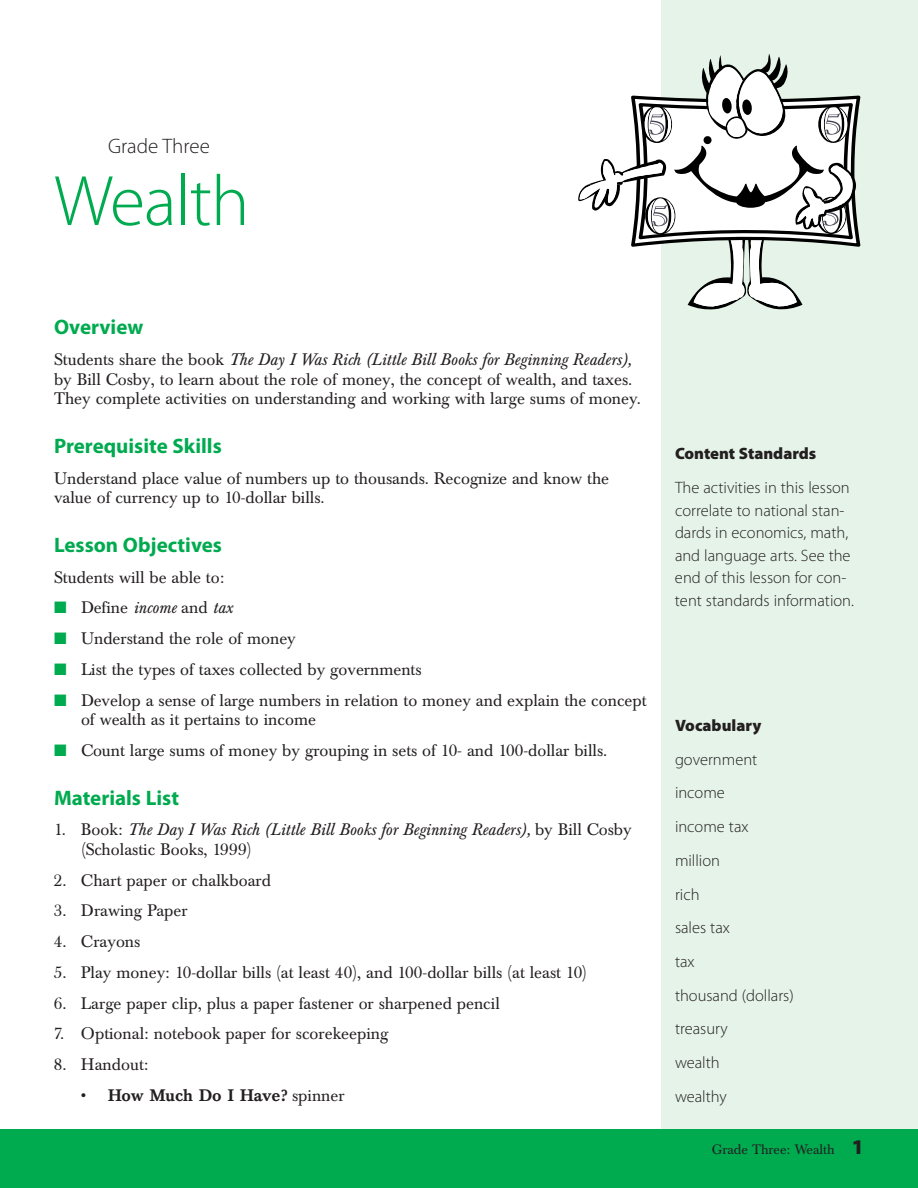
<style>
.page{position:relative;width:918px;height:1188px;background:#fff}
.page>*{position:absolute;margin:0;border:0;box-sizing:border-box;transform-origin:0 0}
.t1{font:300 72px "Myriad Pro";letter-spacing:-.015em;color:#00aa4f}
.t2{font:700 21px "Myriad Pro";color:#00aa4f}
.t3{font:300 21px "Myriad Pro";color:#231f20}
.t4{font:16.5px/19.5px "Baskerville BE";color:#231f20}
.t5{font:300 16.5px/33.8px "Myriad Pro";color:#231f20}
.t6{font:italic 16.5px/19.5px "Baskerville BE";color:#231f20}
.t7{font:900 16.5px "Myriad Pro";color:#231f20}
.t8{font:500 16.5px "Baskerville BE";letter-spacing:-.02em;color:#231f20}
.t9{font:13.5px "Baskerville BE";color:#231f20}
.s1{font-style:italic}
.s2{color:#00aa4f}
.s3{font-style:normal}
.s4{font-weight:400}
.s5{font-family:"Myriad Pro";font-weight:900;font-size:21px}
</style>
<div class="page">
<div style="left:662px;top:0;width:256px;height:1188px;background:#e5f3e8"></div>
<div style="left:0;top:1130px;width:918px;height:58px;background:#00aa4f"></div>
<svg style="left:578px;top:54px;width:283px;height:256px"></svg>
<p class="t3" style="left:108px;top:138px;width:103px">Grade Three</p>
<h1 class="t1" style="left:54px;top:174px;width:197px">Wealth</h1>
<p class="t2" style="left:54px;top:320px;width:91px">Overview</p>
<p class="t4" style="left:54px;top:352px;width:588px">Students share the book <span class="s1">The Day I Was Rich (Little Bill Books for Beginning Readers), </span>by Bill Cosby, to learn about the role of money, the concept of wealth, and taxes.<br>They complete activities on understanding and working with large sums of money.</p>
<p class="t2" style="left:54px;top:438px;width:169px">Prerequisite Skills</p>
<p class="t4" style="left:54px;top:470px;width:557px">Understand place value of numbers up to thousands. Recognize and know the value of currency up to 10-dollar bills.</p>
<p class="t2" style="left:54px;top:537px;width:170px">Lesson Objectives</p>
<p class="t4" style="left:54px;top:569px;width:172px">Students will be able to:</p>
<p class="t4" style="left:54px;top:600px;width:180px"><span class="s2">■</span> Define <span class="s1">income</span> and <span class="s1">tax</span></p>
<p class="t4" style="left:54px;top:631px;width:243px"><span class="s2">■</span> Understand the role of money</p>
<p class="t4" style="left:54px;top:661px;width:369px"><span class="s2">■</span> List the types of taxes collected by governments</p>
<p class="t4" style="left:81px;top:692px;width:567px;text-indent:-27px"><span class="s2">■</span> Develop a sense of large numbers in relation to money and explain the concept of wealth as it pertains to income</p>
<p class="t4" style="left:54px;top:742px;width:555px"><span class="s2">■</span> Count large sums of money by grouping in sets of 10- and 100-dollar bills.</p>
<p class="t2" style="left:54px;top:790px;width:127px">Materials List</p>
<p class="t6" style="left:81px;top:822px;width:552px;text-indent:-27px"><span class="s3">1. Book:</span> The Day I Was Rich (Little Bill Books for Beginning Readers), <span class="s3">by Bill Cosby (Scholastic Books, 1999)</span></p>
<p class="t4" style="left:54px;top:872px;width:219px">2. Chart paper or chalkboard</p>
<p class="t4" style="left:54px;top:903px;width:135px">3. Drawing Paper</p>
<p class="t4" style="left:54px;top:934px;width:88px">4. Crayons</p>
<p class="t4" style="left:54px;top:964px;width:535px">5. Play money: 10-dollar bills (at least 40), and 100-dollar bills (at least 10)</p>
<p class="t4" style="left:54px;top:995px;width:447px">6. Large paper clip, plus a paper fastener or sharpened pencil</p>
<p class="t4" style="left:54px;top:1026px;width:336px">7. Optional: notebook paper for scorekeeping</p>
<p class="t4" style="left:54px;top:1056px;width:96px">8. Handout:</p>
<p class="t8" style="left:81px;top:1089px;width:265px"><span class="s4">•</span> How Much Do I Have? <span class="s4">spinner</span></p>
<p class="t7" style="left:675px;top:448px;width:143px">Content Standards</p>
<p class="t5" style="left:675px;top:478px;width:180px;line-height:22.5px">The activities in this lesson correlate to national stan&shy;dards in economics, math, and language arts. See the end of this lesson for con&shy;tent standards information.</p>
<p class="t7" style="left:675px;top:719px;width:88px">Vocabulary</p>
<p class="t5" style="left:675px;top:743px;width:120px">government income<br>income tax million<br>rich<br>sales tax<br>tax<br>thousand (dollars) treasury<br>wealth<br>wealthy</p>
<p class="t9" style="left:712px;top:1144px;width:154px">Grade Three: Wealth <span class="s5">1</span></p>
</div>
